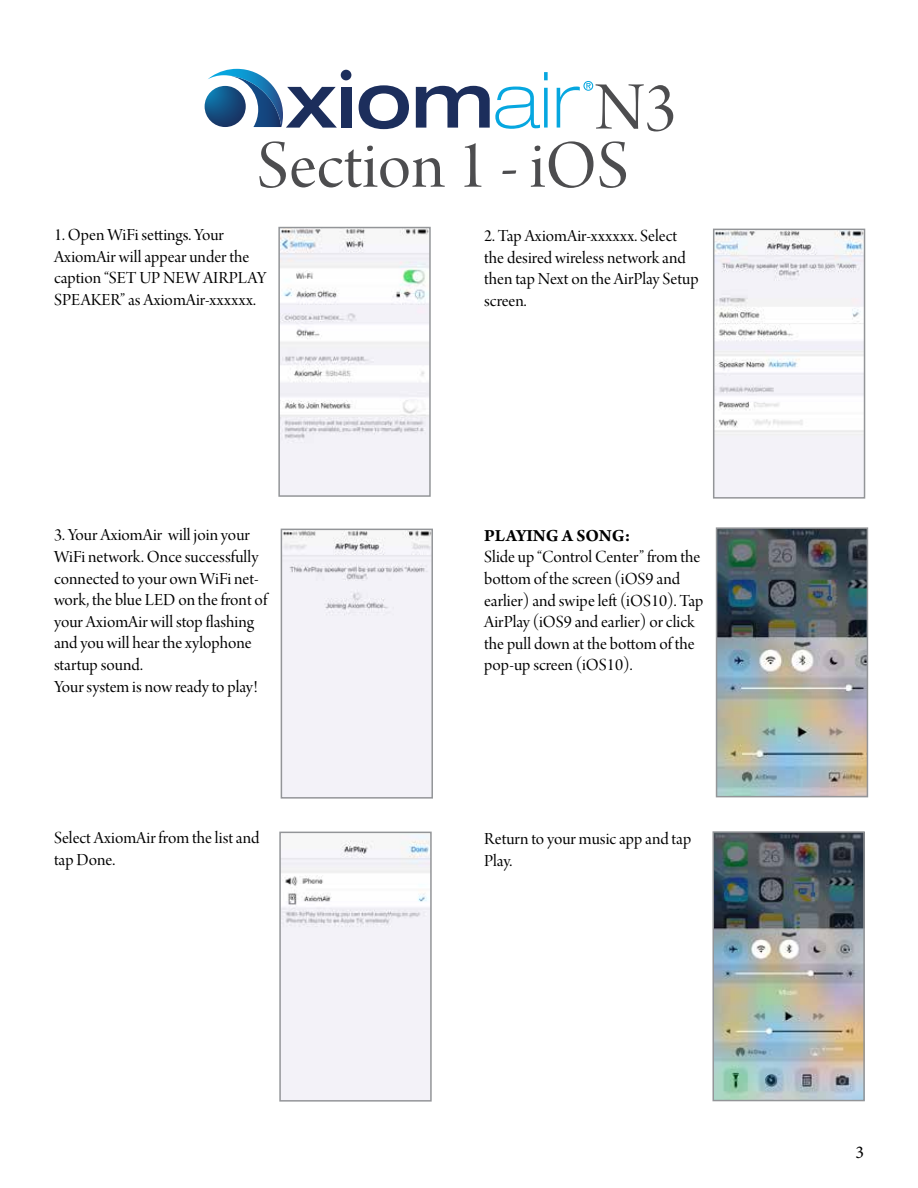
<style>
.page{position:relative;width:918px;height:1188px;background:#fff}
.page>*{position:absolute;margin:0;border:0;box-sizing:border-box;transform-origin:0 0}
.t1{font:72px/58.2px "Arno Pro Regular 36 pt";color:#4d4d4f}
.t2{font:18px/21.6px "Arno Pro Regular 36 pt";color:#000}
.t3{font:700 18px "Arno Pro";color:#000}
.t4{font:18px "Minion Pro";color:#000}
</style>
<div class="page">
<svg style="left:205px;top:86px;width:41px;height:41px"></svg>
<div style="left:341px;top:87px;width:10px;height:41px;background:#1c2e5c"></div>
<svg style="left:208px;top:69px;width:129px;height:59px"></svg>
<svg style="left:359px;top:85px;width:50px;height:44px"></svg>
<div style="left:341px;top:70px;width:10px;height:10px;background:#1c2e5c;border-radius:50%"></div>
<svg style="left:416px;top:86px;width:124px;height:43px"></svg>
<svg style="left:544px;top:88px;width:4px;height:40px"></svg>
<svg style="left:544px;top:72px;width:4px;height:8px"></svg>
<svg style="left:557px;top:81px;width:36px;height:47px"></svg>
<img style="left:281px;top:230px;width:147px;height:264px">
<div style="left:278px;top:227px;width:153px;height:270px;border:2px solid #939598"></div>
<img style="left:716px;top:232px;width:146px;height:264px">
<div style="left:713px;top:229px;width:152px;height:270px;border:2px solid #939598"></div>
<div style="left:284px;top:532px;width:146px;height:264px;background:#f3f2f8"></div>
<div style="left:281px;top:529px;width:152px;height:270px;border:2px solid #939598"></div>
<img style="left:719px;top:530px;width:146px;height:264px">
<div style="left:716px;top:527px;width:152px;height:270px;border:2px solid #939598"></div>
<img style="left:282px;top:835px;width:147px;height:264px">
<div style="left:279px;top:832px;width:153px;height:270px;border:2px solid #939598"></div>
<img style="left:715px;top:834px;width:147px;height:264px">
<div style="left:712px;top:831px;width:153px;height:270px;border:2px solid #939598"></div>
<h1 class="t1" style="left:257px;top:83px;width:421px;text-indent:338px">N3<br>Section 1 - iOS</h1>
<p class="t2" style="left:54px;top:225px;width:214px">1. Open WiFi settings. Your<br>AxiomAir will appear under the caption “SET UP NEW AIRPLAY<br>SPEAKER” as AxiomAir-xxxxxx.</p>
<p class="t2" style="left:484px;top:226px;width:216px">2. Tap AxiomAir-xxxxxx. Select the desired wireless network and then tap Next on the AirPlay Setup screen.</p>
<p class="t2" style="left:54px;top:525px;width:215px">3. Your AxiomAir will join your<br>WiFi network. Once successfully connected to your own WiFi net&shy;work, the blue LED on the front of your AxiomAir will stop flashing and you will hear the xylophone startup sound.<br>Your system is now ready to play!</p>
<p class="t3" style="left:484px;top:525px;width:148px">PLAYING A SONG:</p>
<p class="t2" style="left:484px;top:547px;width:221px">Slide up “Control Center” from the bottom of the screen (iOS9 and earlier) and swipe left (iOS10). Tap<br>AirPlay (iOS9 and earlier) or click the pull down at the bottom of the pop-up screen (iOS10).</p>
<p class="t2" style="left:54px;top:828px;width:207px">Select AxiomAir from the list and tap Done.</p>
<p class="t2" style="left:484px;top:829px;width:209px">Return to your music app and tap<br>Play.</p>
<p class="t4" style="left:855px;top:1140px;width:10px">3</p>
</div>
